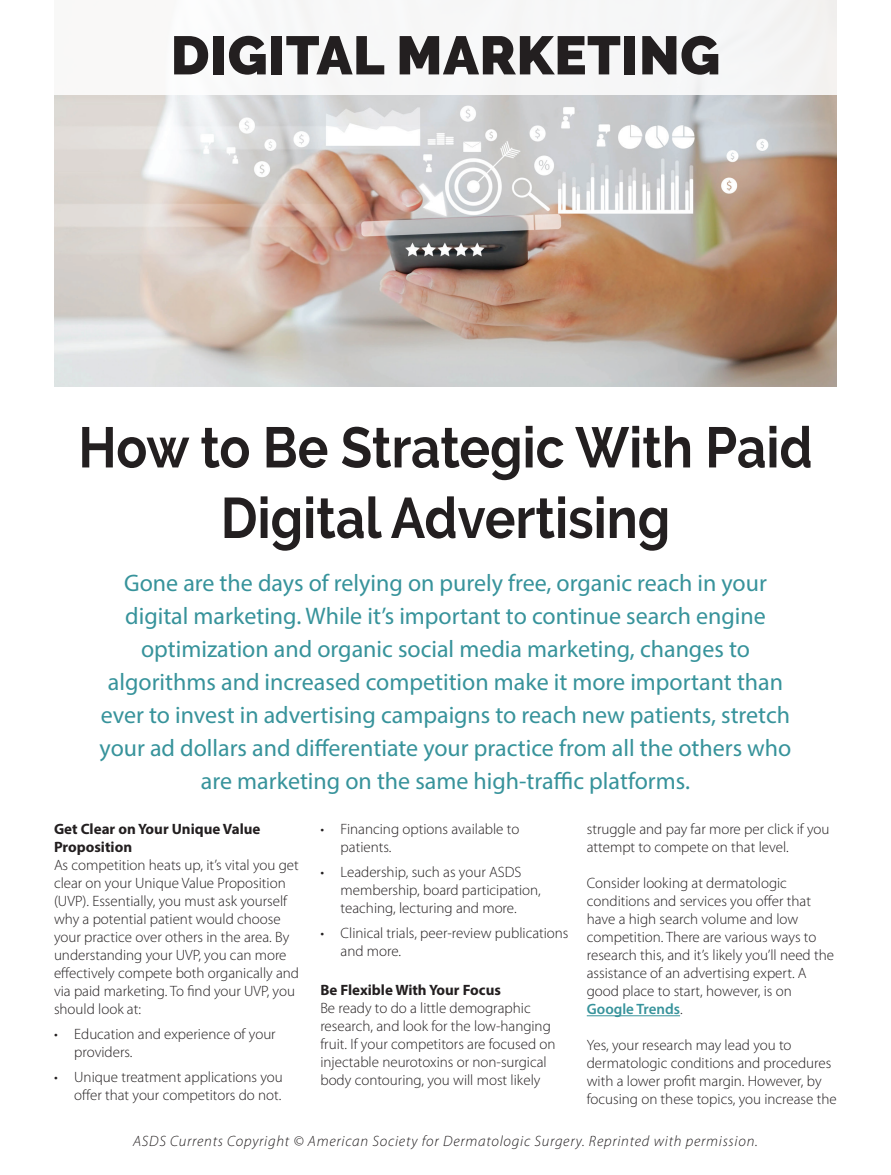
<style>
.page{position:relative;width:891px;height:1175px;background:#fff}
.page>*{position:absolute;margin:0;border:0;box-sizing:border-box;transform-origin:0 0}
.t1{font:700 57px/70.5px "Raleway";color:#231f20;text-align:center;scale:.9 1}
.t2{font:900 54px "Raleway";letter-spacing:.01em;color:#231f20}
.t3{font:24px/33px "Myriad Pro";color:#37939b;text-align:center}
.t4{font:300 15px/18px "Myriad Pro";color:#231f20}
.t5{font:italic 300 15px "Myriad Pro";letter-spacing:.05em;color:#231f20}
.t6{font:700 15px/18px "Myriad Pro";color:#231f20}
.s1{font-weight:600;color:#37939b}
</style>
<div class="page">
<img style="left:54px;top:95px;width:783px;height:291px">
<div style="left:54px;top:0;width:783px;height:95px;background:#f7f7f7"></div>
<hr style="left:587px;top:1015px;width:93px;height:1px;background:#37939b">
<h2 class="t2" style="left:171px;top:24px;width:551px">DIGITAL MARKETING</h2>
<h1 class="t1" style="left:78px;top:412px;width:817px">How to Be Strategic With Paid<br>Digital Advertising</h1>
<p class="t3" style="left:100px;top:566px;width:693px">Gone are the days of relying on purely free, organic reach in your digital marketing. While it’s important to continue search engine optimization and organic social media marketing, changes to algorithms and increased competition make it more important than ever to invest in advertising campaigns to reach new patients, stretch your ad dollars and differentiate your practice from all the others who are marketing on the same high-traffic platforms.</p>
<p class="t6" style="left:54px;top:819px;width:208px">Get Clear on Your Unique Value<br>Proposition</p>
<p class="t4" style="left:54px;top:856px;width:247px">As competition heats up, it’s vital you get clear on your Unique Value Proposition (UVP). Essentially, you must ask yourself why a potential patient would choose your practice over others in the area. By understanding your UVP, you can more effectively compete both organically and via paid marketing. To find your UVP, you should look at:</p>
<p class="t4" style="left:74px;top:1025px;width:203px;text-indent:-20px">• Education and experience of your providers.</p>
<p class="t4" style="left:54px;top:1068px;width:230px;text-align:right">• Unique treatment applications you offer that your competitors do not.</p>
<p class="t4" style="left:341px;top:820px;width:180px;text-indent:-20px">• Financing options available to patients.</p>
<p class="t4" style="left:341px;top:863px;width:202px;text-indent:-20px">• Leadership, such as your ASDS membership, board participation, teaching, lecturing and more.</p>
<p class="t4" style="left:341px;top:924px;width:229px;text-indent:-20px">• Clinical trials, peer-review publications and more.</p>
<p class="t6" style="left:320px;top:980px;width:182px">Be Flexible With Your Focus</p>
<p class="t4" style="left:320px;top:999px;width:237px">Be ready to do a little demographic research, and look for the low-hanging fruit. If your competitors are focused on injectable neurotoxins or non-surgical body contouring, you will most likely</p>
<p class="t4" style="left:587px;top:820px;width:244px">struggle and pay far more per click if you attempt to compete on that level.</p>
<p class="t4" style="left:587px;top:874px;width:249px">Consider looking at dermatologic conditions and services you offer that have a high search volume and low competition. There are various ways to research this, and it’s likely you’ll need the assistance of an advertising expert. A good place to start, however, is on <span class="s1">Google Trends</span>.</p>
<p class="t4" style="left:587px;top:1036px;width:251px">Yes, your research may lead you to dermatologic conditions and procedures with a lower profit margin. However, by focusing on these topics, you increase the</p>
<p class="t5" style="left:133px;top:1131px;width:626px">ASDS Currents Copyright © American Society for Dermatologic Surgery. Reprinted with permission.</p>
</div>
